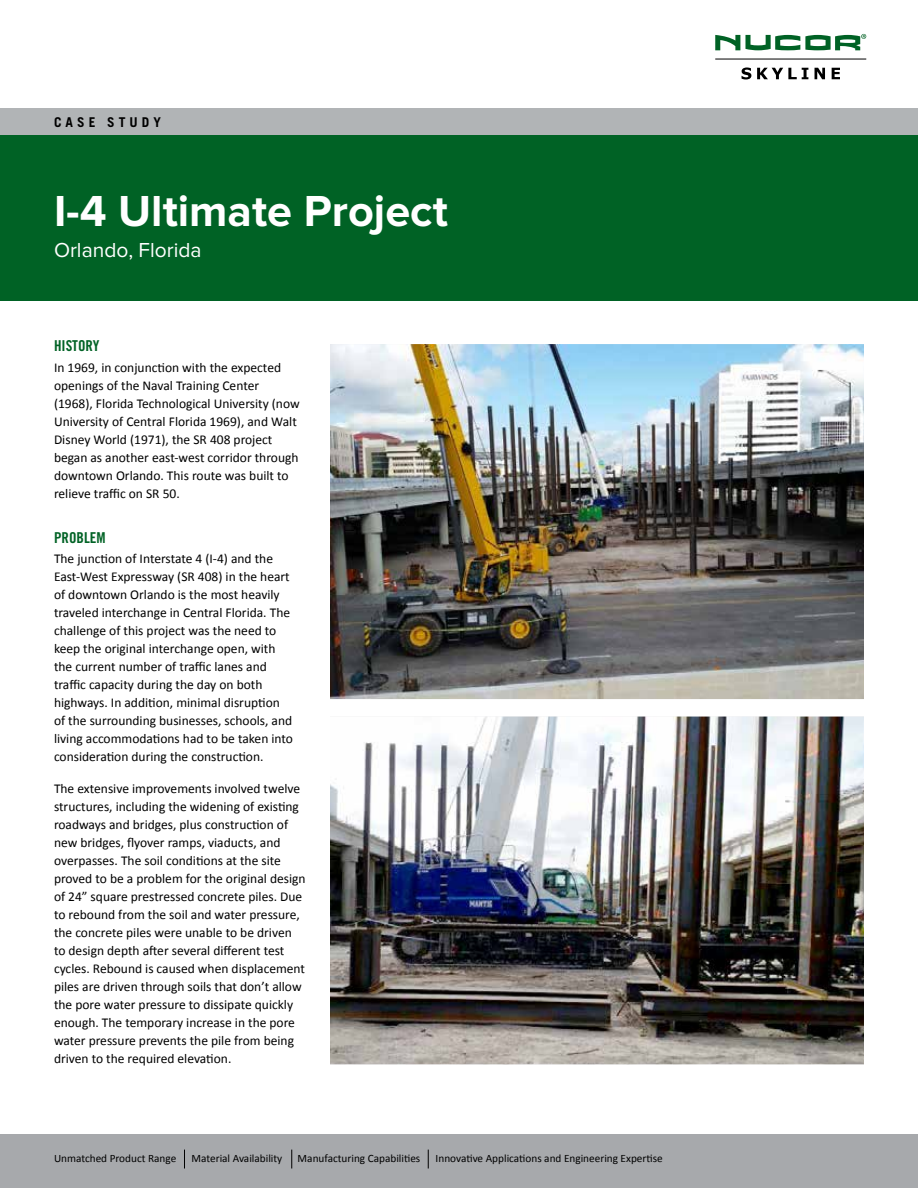
<style>
.page{position:relative;width:918px;height:1188px;background:#fff}
.page>*{position:absolute;margin:0;border:0;box-sizing:border-box;transform-origin:0 0}
.t1{font:700 45px "Proxima Nova";color:#fff}
.t2{font:21px "Proxima Nova";color:#fff}
.t3{font:15px "Trade Gothic LT Std Bd Cn 20";color:#006225}
.t4{font:13.5px/18px "Calibri";color:#000}
.t5{font:700 13.5px "Trade Gothic LT Std";letter-spacing:.3em;color:#000}
.t6{font:11.25px "Calibri";color:#000}
</style>
<div class="page">
<div style="left:0;top:1134px;width:918px;height:54px;background:#a7a9ac"></div>
<svg style="left:184px;top:1150px;width:1px;height:18px"></svg>
<svg style="left:291px;top:1150px;width:1px;height:18px"></svg>
<svg style="left:428px;top:1150px;width:1px;height:18px"></svg>
<div style="left:0;top:112px;width:918px;height:189px;background:#006225"></div>
<svg style="left:742px;top:68px;width:9px;height:11px"></svg>
<svg style="left:757px;top:68px;width:51px;height:11px"></svg>
<svg style="left:815px;top:68px;width:10px;height:11px"></svg>
<svg style="left:832px;top:68px;width:8px;height:11px"></svg>
<svg style="left:715px;top:34px;width:151px;height:16px"></svg>
<hr style="left:715px;top:59px;width:151px;height:1px;background:#000">
<div style="left:0;top:108px;width:918px;height:27px;background:#b1b4b6"></div>
<img style="left:330px;top:344px;width:534px;height:355px">
<img style="left:330px;top:717px;width:534px;height:347px">
<p class="t5" style="left:54px;top:113px;width:108px">CASE STUDY</p>
<h1 class="t1" style="left:54px;top:190px;width:395px">I-4 Ultimate Project</h1>
<h2 class="t2" style="left:54px;top:241px;width:149px">Orlando, Florida</h2>
<p class="t3" style="left:54px;top:337px;width:47px">HISTORY</p>
<p class="t4" style="left:54px;top:358px;width:247px">In 1969, in conjunction with the expected openings of the Naval Training Center (1968), Florida Technological University (now University of Central Florida 1969), and Walt Disney World (1971), the SR 408 project began as another east-west corridor through downtown Orlando. This route was built to relieve traffic on SR 50.</p>
<p class="t3" style="left:54px;top:528px;width:53px">PROBLEM</p>
<p class="t4" style="left:54px;top:550px;width:241px">The junction of Interstate 4 (I-4) and the East-West Expressway (SR 408) in the heart of downtown Orlando is the most heavily traveled interchange in Central Florida. The challenge of this project was the need to keep the original interchange open, with the current number of traffic lanes and traffic capacity during the day on both highways. In addition, minimal disruption of the surrounding businesses, schools, and living accommodations had to be taken into consideration during the construction.</p>
<p class="t4" style="left:54px;top:779px;width:253px">The extensive improvements involved twelve structures, including the widening of existing roadways and bridges, plus construction of new bridges, flyover ramps, viaducts, and overpasses. The soil conditions at the site proved to be a problem for the original design of 24” square prestressed concrete piles. Due to rebound from the soil and water pressure, the concrete piles were unable to be driven to design depth after several different test cycles. Rebound is caused when displacement piles are driven through soils that don’t allow the pore water pressure to dissipate quickly enough. The temporary increase in the pore water pressure prevents the pile from being driven to the required elevation.</p>
<p class="t6" style="left:54px;top:1151px;width:124px">Unmatched Product Range</p>
<p class="t6" style="left:192px;top:1151px;width:92px">Material Availability</p>
<p class="t6" style="left:298px;top:1151px;width:124px">Manufacturing Capabilities</p>
<p class="t6" style="left:436px;top:1151px;width:229px">Innovative Applications and Engineering Expertise</p>
</div>
